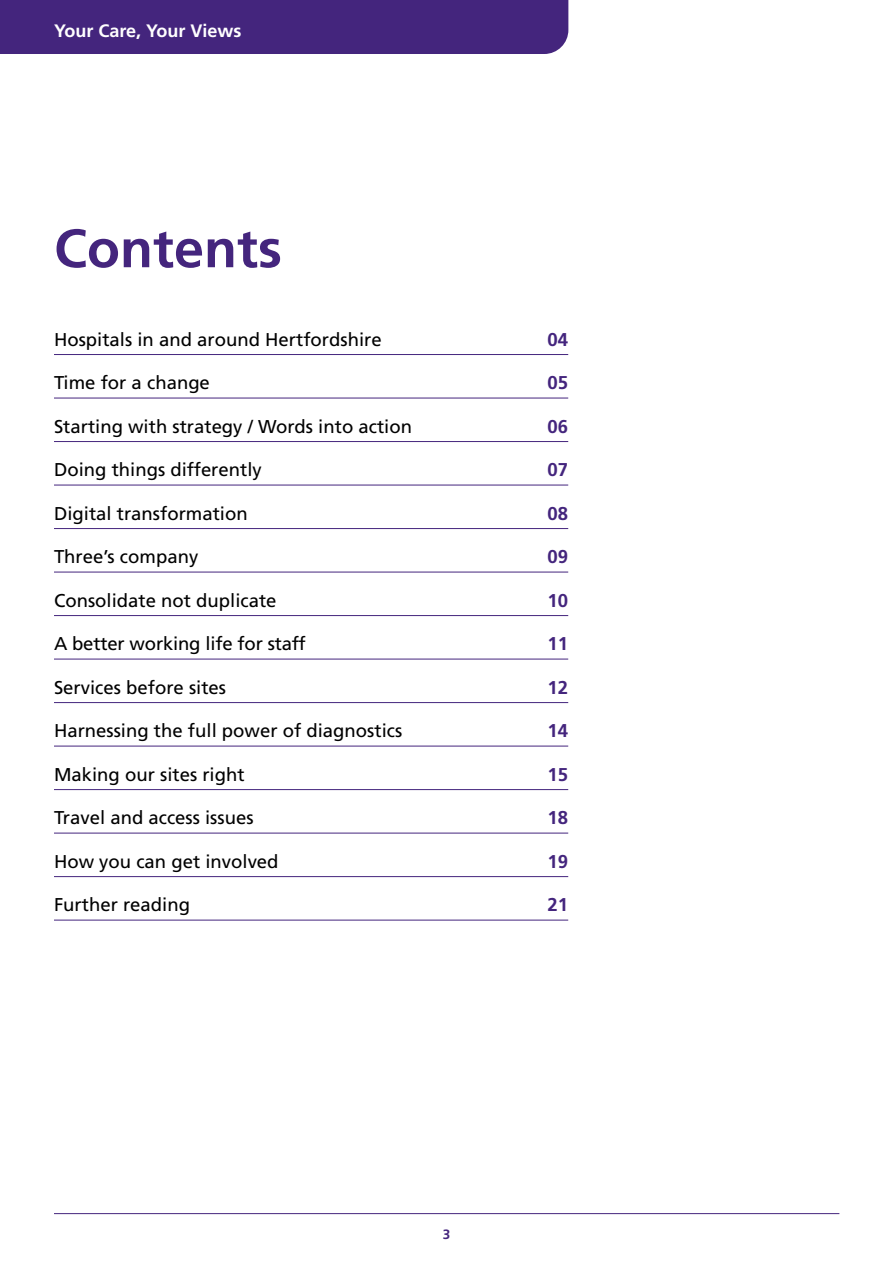
<style>
.page{position:relative;width:893px;height:1263px;background:#fff}
.page>*{position:absolute;margin:0;border:0;box-sizing:border-box;transform-origin:0 0}
.t1{font:700 54px "Frutiger LT Std";color:#44257d}
.t2{font:18.6px "Frutiger LT Std";color:#000}
.t3{font:700 18.6px "Frutiger LT Std";color:#44257d}
.t4{font:700 18px "Frutiger LT Std";color:#fff}
.t5{font:700 13.5px "Frutiger LT Std";color:#44257d}
</style>
<div class="page">
<hr style="left:54px;top:1213px;width:785px;height:1px;background:#44257d">
<hr style="left:54px;top:354px;width:514px;height:1px;background:#44257d">
<hr style="left:54px;top:398px;width:514px;height:1px;background:#44257d">
<hr style="left:54px;top:441px;width:514px;height:1px;background:#44257d">
<hr style="left:54px;top:485px;width:514px;height:1px;background:#44257d">
<hr style="left:54px;top:528px;width:514px;height:1px;background:#44257d">
<hr style="left:54px;top:572px;width:514px;height:1px;background:#44257d">
<hr style="left:54px;top:615px;width:514px;height:1px;background:#44257d">
<hr style="left:54px;top:659px;width:514px;height:1px;background:#44257d">
<hr style="left:54px;top:702px;width:514px;height:1px;background:#44257d">
<hr style="left:54px;top:746px;width:514px;height:1px;background:#44257d">
<hr style="left:54px;top:789px;width:514px;height:1px;background:#44257d">
<hr style="left:54px;top:833px;width:514px;height:1px;background:#44257d">
<hr style="left:54px;top:876px;width:514px;height:1px;background:#44257d">
<hr style="left:54px;top:920px;width:514px;height:1px;background:#44257d">
<div style="left:0;top:0;width:568px;height:54px;background:#44257d"></div>
<p class="t4" style="left:54px;top:20px;width:189px">Your Care, Your Views</p>
<h1 class="t1" style="left:54px;top:217px;width:229px">Contents</h1>
<p class="t2" style="left:54px;top:328px;width:329px">Hospitals in and around Hertfordshire</p>
<p class="t3" style="left:548px;top:328px;width:22px">04</p>
<p class="t2" style="left:54px;top:372px;width:157px">Time for a change</p>
<p class="t3" style="left:548px;top:372px;width:22px">05</p>
<p class="t2" style="left:54px;top:415px;width:360px">Starting with strategy / Words into action</p>
<p class="t3" style="left:548px;top:415px;width:22px">06</p>
<p class="t2" style="left:54px;top:459px;width:209px">Doing things differently</p>
<p class="t3" style="left:548px;top:459px;width:22px">07</p>
<p class="t2" style="left:54px;top:502px;width:195px">Digital transformation</p>
<p class="t3" style="left:548px;top:502px;width:22px">08</p>
<p class="t2" style="left:54px;top:546px;width:146px">Three’s company</p>
<p class="t3" style="left:548px;top:546px;width:22px">09</p>
<p class="t2" style="left:54px;top:589px;width:224px">Consolidate not duplicate</p>
<p class="t3" style="left:548px;top:589px;width:22px">10</p>
<p class="t2" style="left:54px;top:633px;width:253px">A better working life for staff</p>
<p class="t3" style="left:548px;top:633px;width:22px">11</p>
<p class="t2" style="left:54px;top:676px;width:174px">Services before sites</p>
<p class="t3" style="left:548px;top:676px;width:22px">12</p>
<p class="t2" style="left:54px;top:720px;width:350px">Harnessing the full power of diagnostics</p>
<p class="t3" style="left:548px;top:720px;width:22px">14</p>
<p class="t2" style="left:54px;top:763px;width:192px">Making our sites right</p>
<p class="t3" style="left:548px;top:763px;width:22px">15</p>
<p class="t2" style="left:54px;top:807px;width:201px">Travel and access issues</p>
<p class="t3" style="left:548px;top:807px;width:22px">18</p>
<p class="t2" style="left:54px;top:850px;width:226px">How you can get involved</p>
<p class="t3" style="left:548px;top:850px;width:22px">19</p>
<p class="t2" style="left:54px;top:894px;width:138px">Further reading</p>
<p class="t3" style="left:548px;top:894px;width:22px">21</p>
<p class="t5" style="left:443px;top:1226px;width:9px">3</p>
</div>
